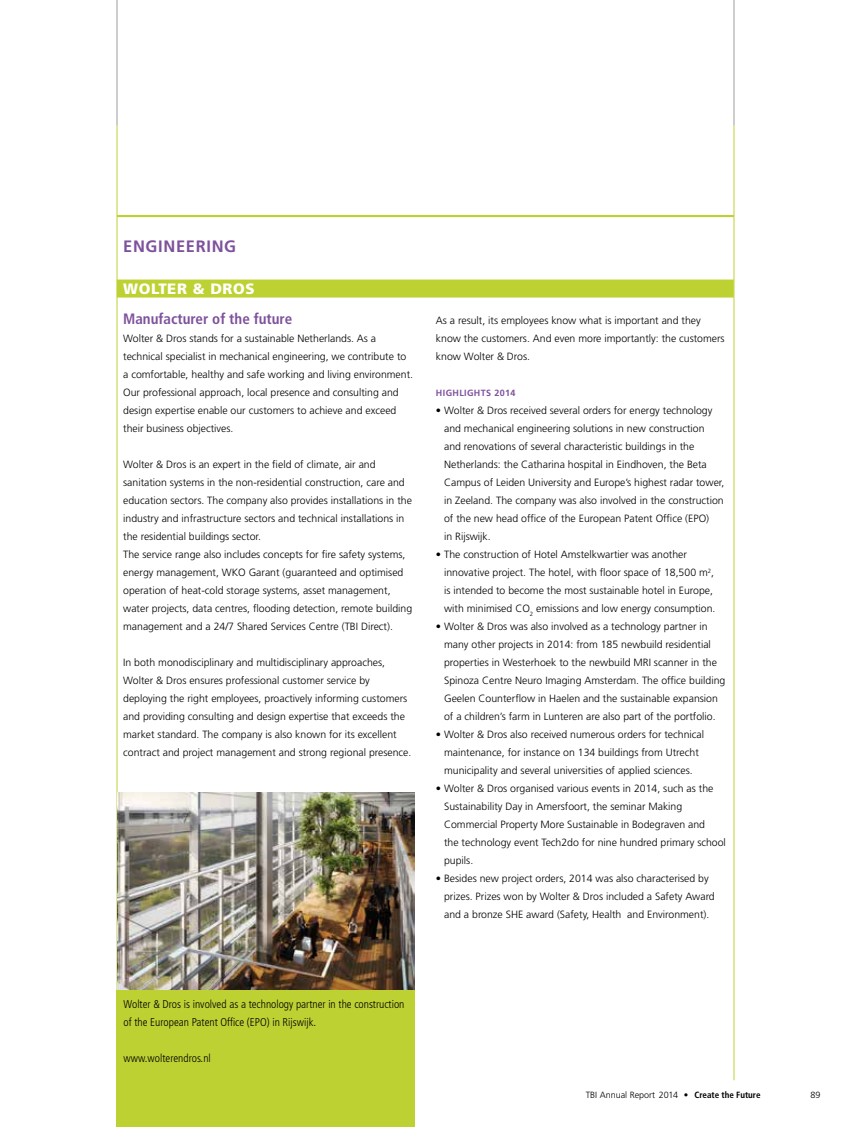
<style>
.page{position:relative;width:851px;height:1127px;background:#fff}
.page>*{position:absolute;margin:0;border:0;box-sizing:border-box;transform-origin:0 0}
.t1{font:700 16.5px "Frutiger LT Std";letter-spacing:.04em;color:#7e519c}
.t2{font:700 condensed 15px "Frutiger LT Std";color:#7e519c}
.t3{font:900 15px "Frutiger LT Std";letter-spacing:.04em;color:#fff}
.t4{font:300 condensed 11.25px/18px "Frutiger LT Std";color:#000}
.t5{font:300 10.5px/18px "Frutiger LT Std";color:#000}
.t6{font:300 9px "Frutiger LT Std";color:#000}
.t7{font:700 9px "Frutiger LT Std";letter-spacing:.04em;color:#7e519c}
.s1{font-weight:400}
.s2{font-weight:700;font-stretch:condensed}
</style>
<div class="page">
<hr style="left:117px;top:125px;width:1px;height:955px;background:#bed133">
<hr style="left:117px;top:0;width:1px;height:125px;background:#9d9d9c">
<hr style="left:733px;top:125px;width:1px;height:955px;background:#bed133">
<hr style="left:733px;top:0;width:1px;height:125px;background:#9d9d9c">
<hr style="left:117px;top:215px;width:616px;height:2px;background:#bed133">
<img style="left:117px;top:792px;width:298px;height:198px">
<div style="left:117px;top:990px;width:298px;height:137px;background:#bed133"></div>
<div style="left:117px;top:279px;width:616px;height:18px;background:#bed133"></div>
<h1 class="t1" style="left:123px;top:237px;width:114px">ENGINEERING</h1>
<h2 class="t3" style="left:123px;top:280px;width:133px">WOLTER &amp; DROS</h2>
<h2 class="t2" style="left:123px;top:310px;width:170px">Manufacturer of the future</h2>
<p class="t5" style="left:123px;top:330px;width:291px">Wolter &amp; Dros stands for a sustainable Netherlands. As a technical specialist in mechanical engineering, we contribute to a comfortable, healthy and safe working and living environment.<br>Our professional approach, local presence and consulting and design expertise enable our customers to achieve and exceed their business objectives.</p>
<p class="t5" style="left:123px;top:456px;width:290px">Wolter &amp; Dros is an expert in the field of climate, air and sanitation systems in the non-residential construction, care and education sectors. The company also provides installations in the industry and infrastructure sectors and technical installations in the residential buildings sector.<br>The service range also includes concepts for fire safety systems, energy management, WKO Garant (guaranteed and optimised operation of heat-cold storage systems, asset management, water projects, data centres, flooding detection, remote building management and a 24/7 Shared Services Centre (TBI Direct).</p>
<p class="t5" style="left:123px;top:653px;width:290px">In both monodisciplinary and multidisciplinary approaches, Wolter &amp; Dros ensures professional customer service by deploying the right employees, proactively informing customers and providing consulting and design expertise that exceeds the market standard. The company is also known for its excellent contract and project management and strong regional presence.</p>
<p class="t5" style="left:436px;top:312px;width:290px">As a result, its employees know what is important and they know the customers. And even more importantly: the customers know Wolter &amp; Dros.</p>
<p class="t7" style="left:436px;top:388px;width:81px">HIGHLIGHTS 2014</p>
<p class="t5" style="left:444px;top:402px;width:282px;text-indent:-8px">• Wolter &amp; Dros received several orders for energy technology and mechanical engineering solutions in new construction<br>and renovations of several characteristic buildings in the Netherlands: the Catharina hospital in Eindhoven, the Beta Campus of Leiden University and Europe’s highest radar tower, in Zeeland. The company was also involved in the construction of the new head office of the European Patent Office (EPO)<br>in Rijswijk.</p>
<p class="t5" style="left:444px;top:546px;width:273px;text-indent:-8px">• The construction of Hotel Amstelkwartier was another innovative project. The hotel, with floor space of 18,500 m<sup>2</sup>, is intended to become the most sustainable hotel in Europe, with minimised CO<sub>2</sub> emissions and low energy consumption.</p>
<p class="t5" style="left:444px;top:618px;width:283px;text-indent:-8px">• Wolter &amp; Dros was also involved as a technology partner in many other projects in 2014: from 185 newbuild residential properties in Westerhoek to the newbuild MRI scanner in the Spinoza Centre Neuro Imaging Amsterdam. The office building Geelen Counterflow in Haelen and the sustainable expansion of a children’s farm in Lunteren are also part of the portfolio.</p>
<p class="t5" style="left:436px;top:726px;width:269px;text-align:center">• Wolter &amp; Dros also received numerous orders for technical maintenance, for instance on 134 buildings from Utrecht municipality and several universities of applied sciences.</p>
<p class="t5" style="left:444px;top:779px;width:283px;text-indent:-8px">• Wolter &amp; Dros organised various events in 2014, such as the Sustainability Day in Amersfoort, the seminar Making Commercial Property More Sustainable in Bodegraven and<br>the technology event Tech2do for nine hundred primary school pupils.</p>
<p class="t5" style="left:444px;top:869px;width:272px;text-indent:-8px">• Besides new project orders, 2014 was also characterised by prizes. Prizes won by Wolter &amp; Dros included a Safety Award and a bronze SHE award (Safety, Health and Environment).</p>
<p class="t4" style="left:123px;top:995px;width:282px">Wolter &amp; Dros is involved as a technology partner in the construction of the European Patent Office (EPO) in Rijswijk.</p>
<p class="t4" style="left:123px;top:1049px;width:89px">www.wolterendros.nl</p>
<p class="t6" style="left:585px;top:1090px;width:176px">TBI Annual Report 2014 <span class="s1">•</span> <span class="s2">Create the Future</span></p>
<p class="t6" style="left:810px;top:1090px;width:12px">89</p>
</div>
